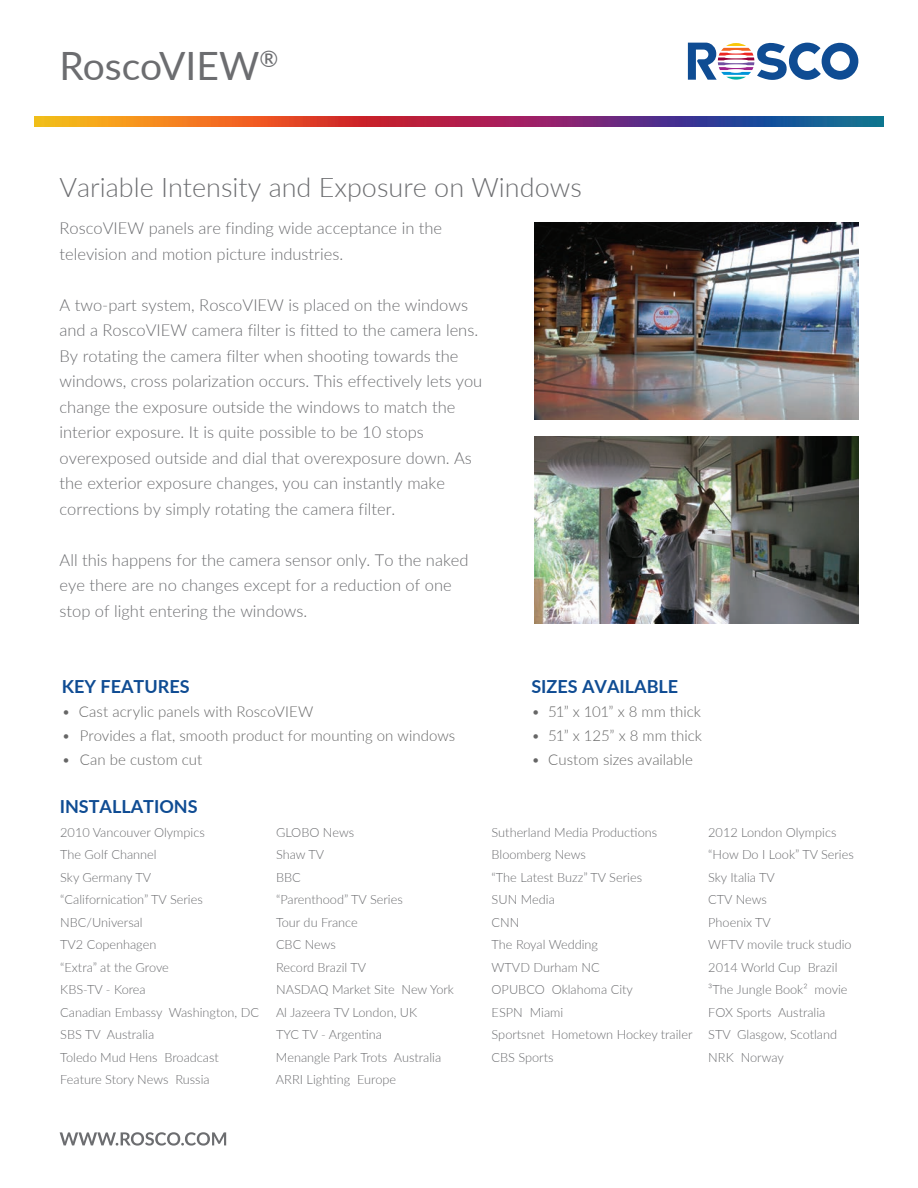
<style>
.page{position:relative;width:918px;height:1188px;background:#fff}
.page>*{position:absolute;margin:0;border:0;box-sizing:border-box;transform-origin:0 0}
.t1{font:39px "Lato";color:#6c6d70}
.t2{font:300 27px "Lato";color:#6d6e71}
.t3{font:700 18px "Lato";color:#0f4c93}
.t4{font:300 16.5px/25.5px "Lato";color:#6c6d70}
.t5{font:300 15px "Lato";letter-spacing:.005em;color:#666}
.t6{font:300 12.75px "Lato";color:#6c6d70}
</style>
<div class="page">
<svg style="left:688px;top:43px;width:170px;height:37px"></svg>
<img style="left:35px;top:117px;width:848px;height:9px">
<svg style="left:60px;top:1132px;width:166px;height:14px"></svg>
<img style="left:535px;top:222px;width:323px;height:198px">
<img style="left:535px;top:437px;width:324px;height:186px">
<h1 class="t1" style="left:60px;top:38px;width:220px">RoscoVIEW<sup>®</sup></h1>
<h2 class="t2" style="left:60px;top:169px;width:524px">Variable Intensity and Exposure on Windows</h2>
<p class="t4" style="left:60px;top:215px;width:384px">RoscoVIEW panels are finding wide acceptance in the television and motion picture industries.</p>
<p class="t4" style="left:60px;top:292px;width:424px">A two-part system, RoscoVIEW is placed on the windows and a RoscoVIEW camera filter is fitted to the camera lens.<br>By rotating the camera filter when shooting towards the windows, cross polarization occurs. This effectively lets you change the exposure outside the windows to match the interior exposure. It is quite possible to be 10 stops overexposed outside and dial that overexposure down. As the exterior exposure changes, you can instantly make corrections by simply rotating the camera filter.</p>
<p class="t4" style="left:60px;top:547px;width:410px">All this happens for the camera sensor only. To the naked eye there are no changes except for a reduction of one stop of light entering the windows.</p>
<h3 class="t3" style="left:62px;top:674px;width:129px">KEY FEATURES</h3>
<p class="t5" style="left:62px;top:702px;width:253px">• Cast acrylic panels with RoscoVIEW</p>
<p class="t5" style="left:62px;top:726px;width:395px">• Provides a flat, smooth product for mounting on windows</p>
<p class="t5" style="left:62px;top:750px;width:142px">• Can be custom cut</p>
<h3 class="t3" style="left:531px;top:674px;width:148px">SIZES AVAILABLE</h3>
<p class="t5" style="left:531px;top:702px;width:171px">• 51” x 101” x 8 mm thick</p>
<p class="t5" style="left:531px;top:726px;width:172px">• 51” x 125” x 8 mm thick</p>
<p class="t5" style="left:531px;top:750px;width:163px">• Custom sizes available</p>
<h3 class="t3" style="left:60px;top:793px;width:139px">INSTALLATIONS</h3>
<p class="t6" style="left:60px;top:823px;width:146px">2010 Vancouver Olympics</p>
<p class="t6" style="left:276px;top:823px;width:80px">GLOBO News</p>
<p class="t6" style="left:492px;top:823px;width:167px">Sutherland Media Productions</p>
<p class="t6" style="left:708px;top:823px;width:130px">2012 London Olympics</p>
<p class="t6" style="left:60px;top:846px;width:98px">The Golf Channel</p>
<p class="t6" style="left:276px;top:846px;width:50px">Shaw TV</p>
<p class="t6" style="left:492px;top:846px;width:96px">Bloomberg News</p>
<p class="t6" style="left:708px;top:846px;width:147px">“How Do I Look” TV Series</p>
<p class="t6" style="left:60px;top:868px;width:92px">Sky Germany TV</p>
<p class="t6" style="left:276px;top:868px;width:26px">BBC</p>
<p class="t6" style="left:492px;top:868px;width:152px">“The Latest Buzz” TV Series</p>
<p class="t6" style="left:708px;top:868px;width:68px">Sky Italia TV</p>
<p class="t6" style="left:60px;top:891px;width:144px">“Californication” TV Series</p>
<p class="t6" style="left:276px;top:891px;width:128px">“Parenthood” TV Series</p>
<p class="t6" style="left:492px;top:891px;width:65px">SUN Media</p>
<p class="t6" style="left:708px;top:891px;width:60px">CTV News</p>
<p class="t6" style="left:60px;top:913px;width:84px">NBC/Universal</p>
<p class="t6" style="left:276px;top:913px;width:83px">Tour du France</p>
<p class="t6" style="left:492px;top:913px;width:29px">CNN</p>
<p class="t6" style="left:708px;top:913px;width:64px">Phoenix TV</p>
<p class="t6" style="left:60px;top:936px;width:98px">TV2 Copenhagen</p>
<p class="t6" style="left:276px;top:936px;width:61px">CBC News</p>
<p class="t6" style="left:492px;top:936px;width:108px">The Royal Wedding</p>
<p class="t6" style="left:708px;top:936px;width:145px">WFTV movile truck studio</p>
<p class="t6" style="left:60px;top:958px;width:110px">“Extra” at the Grove</p>
<p class="t6" style="left:276px;top:958px;width:92px">Record Brazil TV</p>
<p class="t6" style="left:492px;top:958px;width:110px">WTVD Durham NC</p>
<p class="t6" style="left:708px;top:958px;width:131px">2014 World Cup Brazil</p>
<p class="t6" style="left:60px;top:981px;width:87px">KBS-TV - Korea</p>
<p class="t6" style="left:276px;top:981px;width:180px">NASDAQ Market Site New York</p>
<p class="t6" style="left:492px;top:981px;width:143px">OPUBCO Oklahoma City</p>
<p class="t6" style="left:708px;top:981px;width:141px">³The Jungle Book² movie</p>
<p class="t6" style="left:60px;top:1003px;width:200px">Canadian Embassy Washington, DC</p>
<p class="t6" style="left:276px;top:1003px;width:143px">Al Jazeera TV London, UK</p>
<p class="t6" style="left:492px;top:1003px;width:73px">ESPN Miami</p>
<p class="t6" style="left:708px;top:1003px;width:119px">FOX Sports Australia</p>
<p class="t6" style="left:60px;top:1026px;width:95px">SBS TV Australia</p>
<p class="t6" style="left:276px;top:1026px;width:107px">TYC TV - Argentina</p>
<p class="t6" style="left:492px;top:1026px;width:347px">Sportsnet Hometown Hockey trailer STV Glasgow, Scotland</p>
<p class="t6" style="left:60px;top:1048px;width:160px">Toledo Mud Hens Broadcast</p>
<p class="t6" style="left:276px;top:1048px;width:167px">Menangle Park Trots Australia</p>
<p class="t6" style="left:492px;top:1048px;width:64px">CBS Sports</p>
<p class="t6" style="left:708px;top:1048px;width:77px">NRK Norway</p>
<p class="t6" style="left:60px;top:1071px;width:151px">Feature Story News Russia</p>
<p class="t6" style="left:276px;top:1071px;width:122px">ARRI Lighting Europe</p>
</div>
